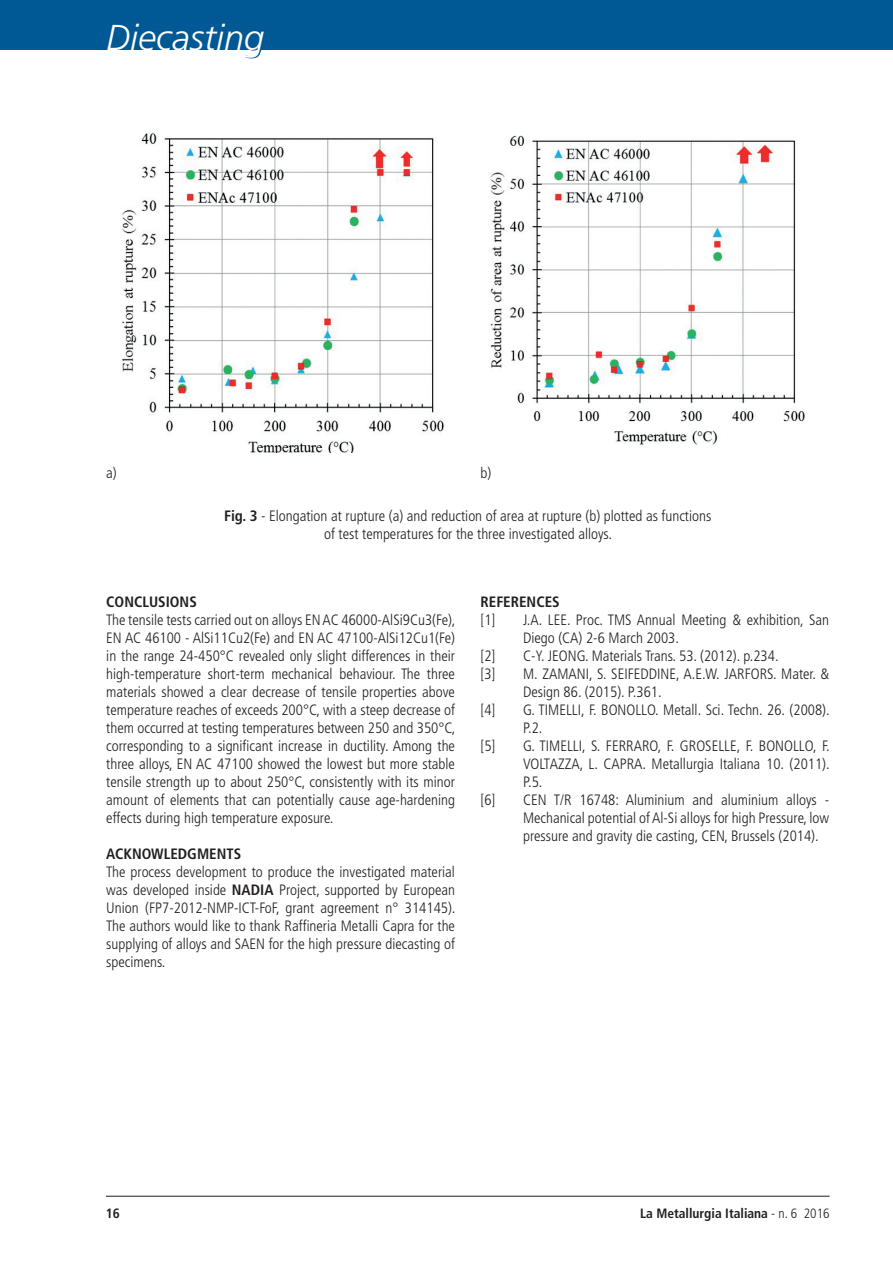
<style>
.page{position:relative;width:893px;height:1263px;background:#fff}
.page>*{position:absolute;margin:0;border:0;box-sizing:border-box;transform-origin:0 0}
.t1{font:italic 300 36px "Frutiger LT Std";color:#fff}
.t2{font:300 condensed 15px/18px "Frutiger LT Std";color:#231f20;text-align:justify}
.t3{font:700 condensed 15px "Frutiger LT Std";color:#231f20}
.t4{font:700 condensed 13.5px "Frutiger LT Std";color:#231f20}
.s1{font-weight:700}
.s2{font-weight:300}
</style>
<div class="page">
<hr style="left:106px;top:1196px;width:724px;height:1px;background:#231f20">
<div style="left:0;top:0;width:893px;height:50px;background:#005895"></div>
<svg style="left:245px;top:50px;width:17px;height:8px"></svg>
<img style="left:122px;top:133px;width:322px;height:320px">
<img style="left:490px;top:135px;width:315px;height:310px">
<h1 class="t1" style="left:106px;top:17px;width:160px">Diecasting</h1>
<p class="t2" style="left:106px;top:464px;width:12px">a)</p>
<p class="t2" style="left:480px;top:464px;width:12px">b)</p>
<p class="t2" style="left:224px;top:507px;width:489px;text-align:center"><span class="s1">Fig. 3</span> - Elongation at rupture (a) and reduction of area at rupture (b) plotted as functions of test temperatures for the three investigated alloys.</p>
<p class="t3" style="left:106px;top:592px;width:92px">CONCLUSIONS</p>
<p class="t2" style="left:106px;top:611px;width:351px">The tensile tests carried out on alloys EN AC 46000-AlSi9Cu3(Fe), EN AC 46100 - AlSi11Cu2(Fe) and EN AC 47100-AlSi12Cu1(Fe) in the range 24-450°C revealed only slight differences in their high-temperature short-term mechanical behaviour. The three materials showed a clear decrease of tensile properties above temperature reaches of exceeds 200°C, with a steep decrease of them occurred at testing temperatures between 250 and 350°C, corresponding to a significant increase in ductility. Among the three alloys, EN AC 47100 showed the lowest but more stable tensile strength up to about 250°C, consistently with its minor amount of elements that can potentially cause age-hardening effects during high temperature exposure.</p>
<p class="t3" style="left:106px;top:844px;width:19px">Ackno</p>
<p class="t3" style="left:151px;top:844px;width:22px">wledgments</p>
<p class="t2" style="left:106px;top:863px;width:351px">The process development to produce the investigated material was developed inside <span class="s1">NADIA</span> Project, supported by European U nion (FP7-2012-NMP-ICT-FoF, grant agreement n° 314145).<br>The authors would like to thank Raffineria Metalli Capra for the supplying of alloys and SAEN for the high pressure diecasting of specimens.</p>
<p class="t3" style="left:480px;top:592px;width:81px">REFERENCES</p>
<p class="t2" style="left:480px;top:611px;width:16px">[1]</p>
<p class="t2" style="left:523px;top:611px;width:308px">J.A. LEE. Proc. TMS Annual Meeting &amp; exhibition, San<br>Diego (CA) 2-6 March 2003.</p>
<p class="t2" style="left:480px;top:647px;width:16px">[2]</p>
<p class="t2" style="left:523px;top:647px;width:257px">C-Y. JEONG. Materials Trans. 53. (2012). p.234.</p>
<p class="t2" style="left:480px;top:665px;width:16px">[3]</p>
<p class="t2" style="left:523px;top:665px;width:308px">M . ZAMANI, S. SEIFEDDINE, A.E.W. JARFORS. Mater. &amp;<br>Design 86. (2015). P.361.</p>
<p class="t2" style="left:480px;top:701px;width:16px">[4]</p>
<p class="t2" style="left:523px;top:701px;width:308px">G. TIM ELLI, F. BONOLLO. Metall. Sci. Techn. 26. (2008).<br>P.2.</p>
<p class="t2" style="left:480px;top:737px;width:16px">[5]</p>
<p class="t2" style="left:523px;top:737px;width:308px">G. TIM ELLI, S. FERRARO, F. GROSELLE, F. BONOLLO, F.<br>VOLTAZZA, L. CAPRA. Metallurgia Italiana 10. (2011).<br>P.5.</p>
<p class="t2" style="left:480px;top:791px;width:16px">[6]</p>
<p class="t2" style="left:523px;top:791px;width:308px">CEN T/R 16748: Aluminium and aluminium alloys - Mechanical potential of Al-Si alloys for high Pressure, low pressure and gravity die casting, CEN, Brussels (2014).</p>
<p class="t4" style="left:106px;top:1205px;width:16px">16</p>
<p class="t4" style="left:640px;top:1205px;width:191px">La Metallurgia Italiana <span class="s2">- n. 6 2016</span></p>
</div>
